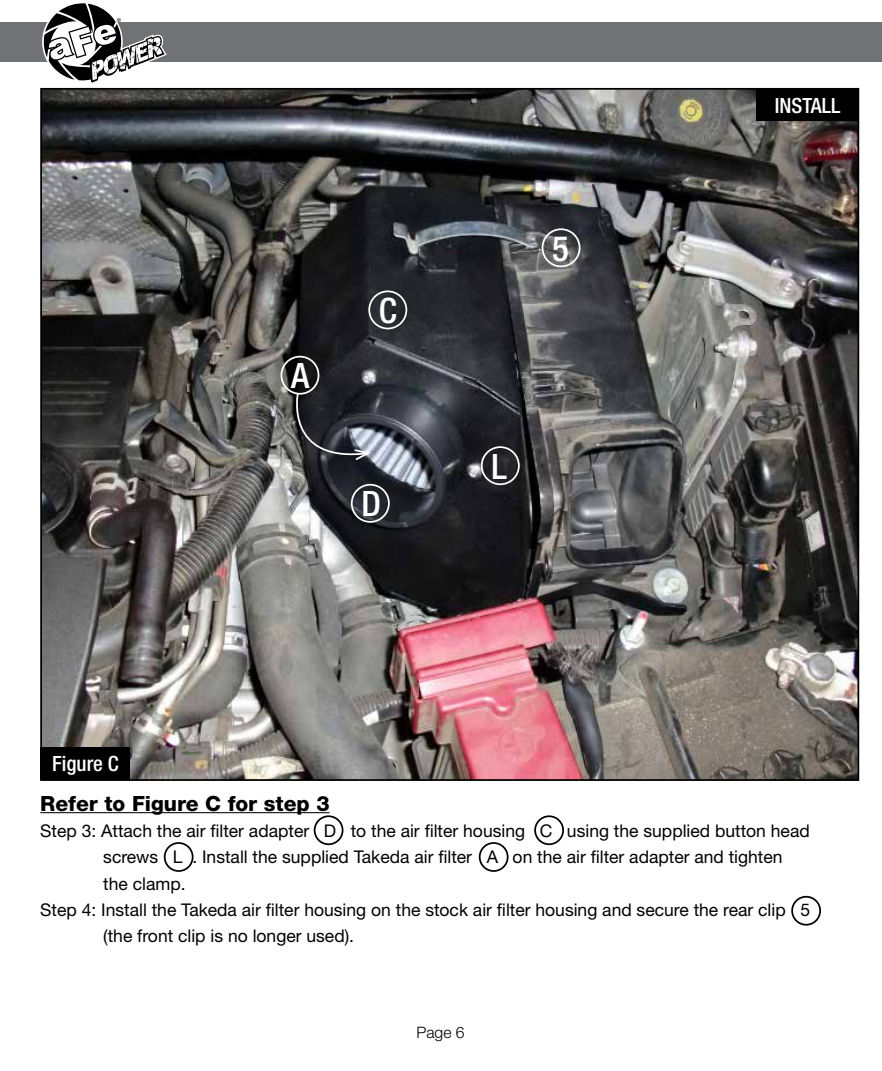
<style>
.page{position:relative;width:882px;height:1071px;background:#fff}
.page>*{position:absolute;margin:0;border:0;box-sizing:border-box;transform-origin:0 0}
.t1{font:500 condensed 35px "Helvetica Neue";color:#fff}
.t2{font:800 21px "Helvetica Neue";color:#000}
.t3{font:500 condensed 21px "Helvetica Neue";color:#fff}
.t4{font:17.5px "Helvetica Neue";color:#000}
.t5{font:300 15.75px "Helvetica Neue";color:#000}
.t6{font:8.75px "Myriad";color:#000}
</style>
<div class="page">
<div style="left:0;top:23px;width:882px;height:39px;background:#717275"></div>
<svg style="left:43px;top:3px;width:124px;height:80px"></svg>
<img style="left:43px;top:91px;width:813px;height:687px">
<hr style="left:40px;top:812px;width:290px;height:1px;background:#000">
<div style="left:40px;top:747px;width:90px;height:33px;background:#000"></div>
<div style="left:756px;top:88px;width:103px;height:33px;background:#000"></div>
<div style="left:314px;top:815px;width:29px;height:30px;border:2px solid #000;border-radius:50%"></div>
<div style="left:164px;top:842px;width:30px;height:30px;border:2px solid #000;border-radius:50%"></div>
<div style="left:479px;top:842px;width:30px;height:30px;border:2px solid #000;border-radius:50%"></div>
<div style="left:791px;top:896px;width:30px;height:30px;border:2px solid #000;border-radius:50%"></div>
<div style="left:534px;top:815px;width:30px;height:30px;border:2px solid #000;border-radius:50%"></div>
<div style="left:351px;top:484px;width:39px;height:39px;border:2px solid #fff;border-radius:50%"></div>
<div style="left:481px;top:446px;width:39px;height:39px;border:2px solid #fff;border-radius:50%"></div>
<div style="left:368px;top:291px;width:39px;height:38px;border:2px solid #fff;border-radius:50%"></div>
<div style="left:542px;top:228px;width:39px;height:39px;border:2px solid #fff;border-radius:50%"></div>
<div style="left:281px;top:356px;width:38px;height:39px;border:2px solid #fff;border-radius:50%"></div>
<svg style="left:284px;top:392px;width:89px;height:72px;background:#414448"></svg>
<p class="t6" style="left:117px;top:17px;width:6px">®</p>
<p class="t3" style="left:52px;top:751px;width:68px">Figure C</p>
<h1 class="t1" style="left:291px;top:355px;width:20px">A</h1>
<h1 class="t1" style="left:379px;top:290px;width:20px">C</h1>
<h1 class="t1" style="left:361px;top:483px;width:21px">D</h1>
<h1 class="t1" style="left:552px;top:227px;width:18px">5</h1>
<h1 class="t1" style="left:491px;top:445px;width:17px">L</h1>
<p class="t3" style="left:775px;top:93px;width:67px">INSTALL</p>
<p class="t2" style="left:40px;top:791px;width:291px">Refer to Figure C for step 3</p>
<p class="t4" style="left:40px;top:820px;width:771px">Step 3: Attach the air filter adapter D to the air filter housing C using the supplied button head</p>
<p class="t4" style="left:103px;top:847px;width:681px">screws L . Install the supplied Takeda air filter A on the air filter adapter and tighten</p>
<p class="t4" style="left:103px;top:873px;width:84px">the clamp.</p>
<p class="t4" style="left:40px;top:899px;width:771px">Step 4: Install the Takeda air filter housing on the stock air filter housing and secure the rear clip 5</p>
<p class="t4" style="left:103px;top:925px;width:252px">(the front clip is no longer used).</p>
<p class="t5" style="left:416px;top:1023px;width:50px">Page 6</p>
</div>
